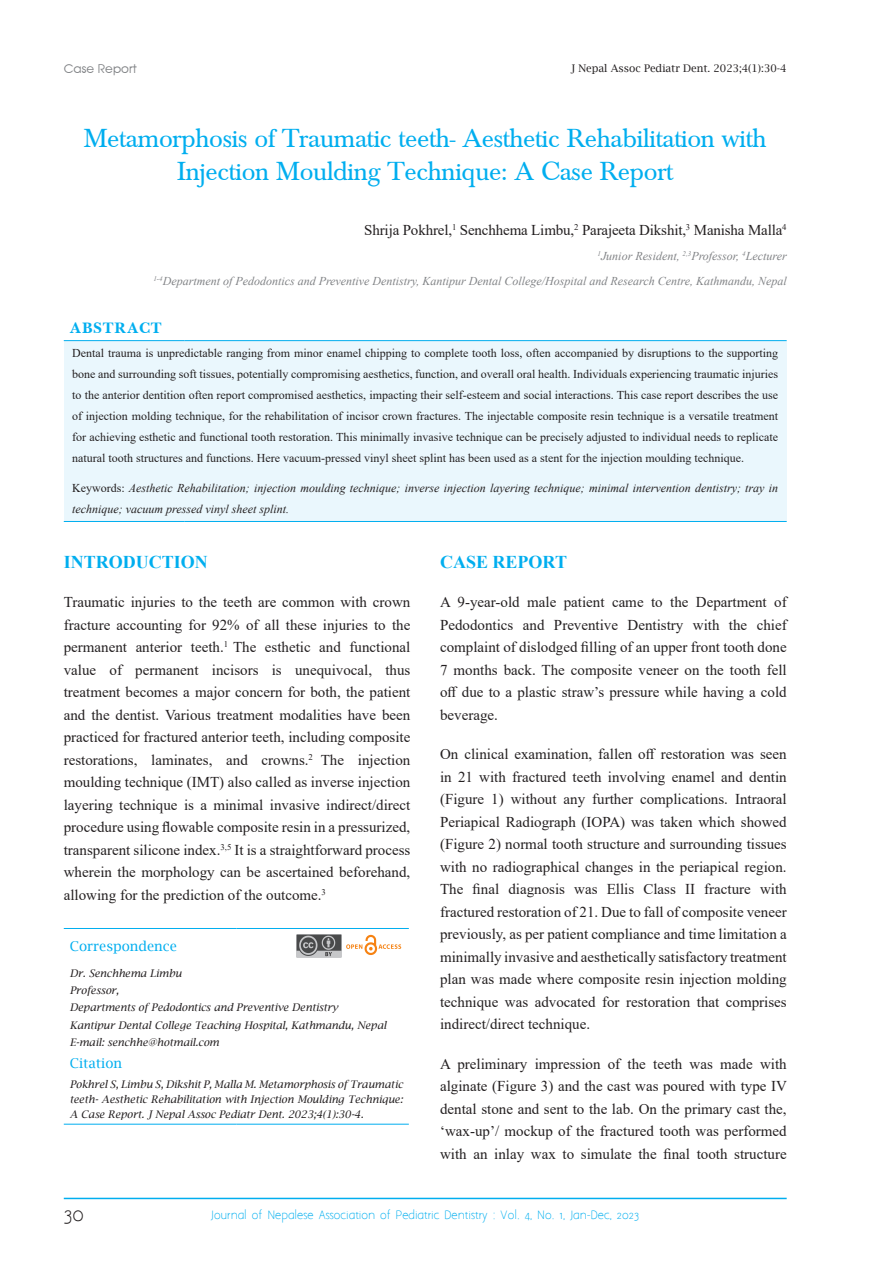
<style>
.page{position:relative;width:893px;height:1263px;background:#fff}
.page>*{position:absolute;margin:0;border:0;box-sizing:border-box;transform-origin:0 0}
.t1{font:27px/33px "Baskerville";letter-spacing:-.01em;color:#00aeef;text-align:center}
.t2{font:700 18px "Times New Roman";color:#00aeef}
.t3{font:700 18px "Baskerville";color:#00aeef}
.t4{font:18px "Aaargh Normal";color:#231f20}
.t5{font:15px/22.5px "Times New Roman";color:#231f20;text-align:justify}
.t6{font:13.5px "Lucida Bright";color:#00aeef}
.t7{font:12px/21px "Times New Roman";color:#231f20;text-align:justify}
.t8{font:italic 12px/21px "Times New Roman";color:#231f20}
.t9{font:italic 12px "Times New Roman";color:#808285}
.t10{font:12px "Advance Normal";color:#808285}
.t11{font:italic 10.5px/15px "Lucida Bright";color:#231f20;text-align:justify}
.t12{font:10.5px "Aaargh Normal";color:#00aeef}
.t13{font:10.5px "Lucida Bright";color:#231f20}
.s1{font-style:normal}
</style>
<div class="page">
<hr style="left:64px;top:1198px;width:723px;height:1px;background:#00aeef">
<hr style="left:64px;top:928px;width:172px;height:1px;background:#00aeef">
<hr style="left:236px;top:928px;width:173px;height:1px;background:#00aeef">
<hr style="left:64px;top:1124px;width:172px;height:1px;background:#00aeef">
<hr style="left:236px;top:1124px;width:173px;height:1px;background:#00aeef">
<img style="left:346px;top:934px;width:56px;height:21px">
<img style="left:297px;top:934px;width:45px;height:23px">
<div style="left:64px;top:341px;width:723px;height:180px;background:#eaf7fd"></div>
<hr style="left:64px;top:340px;width:120px;height:1px;background:#00aeef">
<hr style="left:184px;top:340px;width:603px;height:1px;background:#00aeef">
<hr style="left:64px;top:521px;width:120px;height:1px;background:#00aeef">
<hr style="left:184px;top:521px;width:603px;height:1px;background:#00aeef">
<p class="t10" style="left:64px;top:61px;width:75px">Case Report</p>
<p class="t13" style="left:571px;top:62px;width:217px">J Nepal Assoc Pediatr Dent. 2023;4(1):30-4</p>
<p class="t1" style="left:84px;top:122px;width:684px">Metamorphosis of Traumatic teeth- Aesthetic Rehabilitation with<br>Injection Moulding Technique: A Case Report</p>
<p class="t5" style="left:364px;top:218px;width:424px">Shrija Pokhrel,<sup>1</sup> Senchhema Limbu,<sup>2</sup> Parajeeta Dikshit,<sup>3</sup> Manisha Malla<sup>4</sup></p>
<p class="t9" style="left:597px;top:248px;width:191px"><sup>1</sup>Junior Resident, <sup>2,3</sup>Professor, <sup>4</sup>Lecturer</p>
<p class="t9" style="left:153px;top:273px;width:635px"><sup>1-4</sup>Department of Pedodontics and Preventive Dentistry, Kantipur Dental College/Hospital and Research Centre, Kathmandu, Nepal</p>
<p class="t3" style="left:70px;top:318px;width:94px">ABSTRACT</p>
<p class="t7" style="left:72px;top:343px;width:707px">Dental trauma is unpredictable ranging from minor enamel chipping to complete tooth loss, often accompanied by disruptions to the supporting bone and surrounding soft tissues, potentially compromising aesthetics, function, and overall oral health. Individuals experiencing traumatic injuries to the anterior dentition often report compromised aesthetics, impacting their self-esteem and social interactions. This case report describes the use of injection molding technique, for the rehabilitation of incisor crown fractures. The injectable composite resin technique is a versatile treatment for achieving esthetic and functional tooth restoration. This minimally invasive technique can be precisely adjusted to individual needs to replicate natural tooth structures and functions. Here vacuum-pressed vinyl sheet splint has been used as a stent for the injection moulding technique.</p>
<p class="t8" style="left:72px;top:477px;width:707px"><span class="s1">Keywords:</span> Aesthetic Rehabilitation; injection moulding technique; inverse injection layering technique; minimal intervention dentistry; tray in technique; vacuum pressed vinyl sheet splint.</p>
<p class="t2" style="left:440px;top:548px;width:128px">CASE REPORT</p>
<p class="t5" style="left:440px;top:590px;width:348px">A 9-year-old male patient came to the Department of Pedodontics and Preventive Dentistry with the chief complaint of dislodged filling of an upper front tooth done 7 months back. The composite veneer on the tooth fell off due to a plastic straw’s pressure while having a cold beverage.</p>
<p class="t5" style="left:440px;top:742px;width:348px">On clinical examination, fallen off restoration was seen in 21 with fractured teeth involving enamel and dentin (Figure 1) without any further complications. Intraoral Periapical Radiograph (IOPA) was taken which showed (Figure 2) normal tooth structure and surrounding tissues with no radiographical changes in the periapical region.<br>The final diagnosis was Ellis Class II fracture with fractured restoration of 21. Due to fall of composite veneer previously, as per patient compliance and time limitation a minimally invasive and aesthetically satisfactory treatment plan was made where composite resin injection molding technique was advocated for restoration that comprises indirect/direct technique.</p>
<p class="t5" style="left:440px;top:1052px;width:348px">A preliminary impression of the teeth was made with alginate (Figure 3) and the cast was poured with type IV dental stone and sent to the lab. On the primary cast the, ‘wax-up’/ mockup of the fractured tooth was performed with an inlay wax to simulate the final tooth structure</p>
<p class="t2" style="left:64px;top:548px;width:145px">INTRODUCTION</p>
<p class="t5" style="left:64px;top:590px;width:348px">Traumatic injuries to the teeth are common with crown fracture accounting for 92% of all these injuries to the permanent anterior teeth.<sup>1</sup> The esthetic and functional value of permanent incisors is unequivocal, thus treatment becomes a major concern for both, the patient and the dentist. Various treatment modalities have been practiced for fractured anterior teeth, including composite restorations, laminates, and crowns.<sup>2</sup> The injection moulding technique (IMT) also called as inverse injection layering technique is a minimal invasive indirect/direct procedure using flowable composite resin in a pressurized, transparent silicone index.<sup>3,5</sup> It is a straightforward process wherein the morphology can be ascertained beforehand, allowing for the prediction of the outcome.<sup>3</sup></p>
<p class="t6" style="left:70px;top:938px;width:109px">Correspondence</p>
<p class="t11" style="left:70px;top:966px;width:113px">Dr. Senchhema Limbu</p>
<p class="t11" style="left:70px;top:983px;width:51px">Professor,</p>
<p class="t11" style="left:70px;top:1000px;width:270px">Departments of Pedodontics and Preventive Dentistry</p>
<p class="t11" style="left:70px;top:1017px;width:318px">Kantipur Dental College Teaching Hospital, Kathmandu, Nepal</p>
<p class="t11" style="left:70px;top:1034px;width:151px">E-mail: senchhe@hotmail.com</p>
<p class="t6" style="left:70px;top:1055px;width:54px">Citation</p>
<p class="t11" style="left:70px;top:1077px;width:335px">Pokhrel S, Limbu S, Dikshit P, Malla M. Metamorphosis of Traumatic teeth- Aesthetic Rehabilitation with Injection Moulding Technique:<br>A Case Report. J Nepal Assoc Pediatr Dent. 2023;4(1):30-4.</p>
<p class="t4" style="left:64px;top:1204px;width:22px">30</p>
<p class="t12" style="left:211px;top:1209px;width:430px">Journal of Nepalese Association of Pediatric Dentistry : Vol. 4, No. 1, Jan-Dec, 2023</p>
</div>
